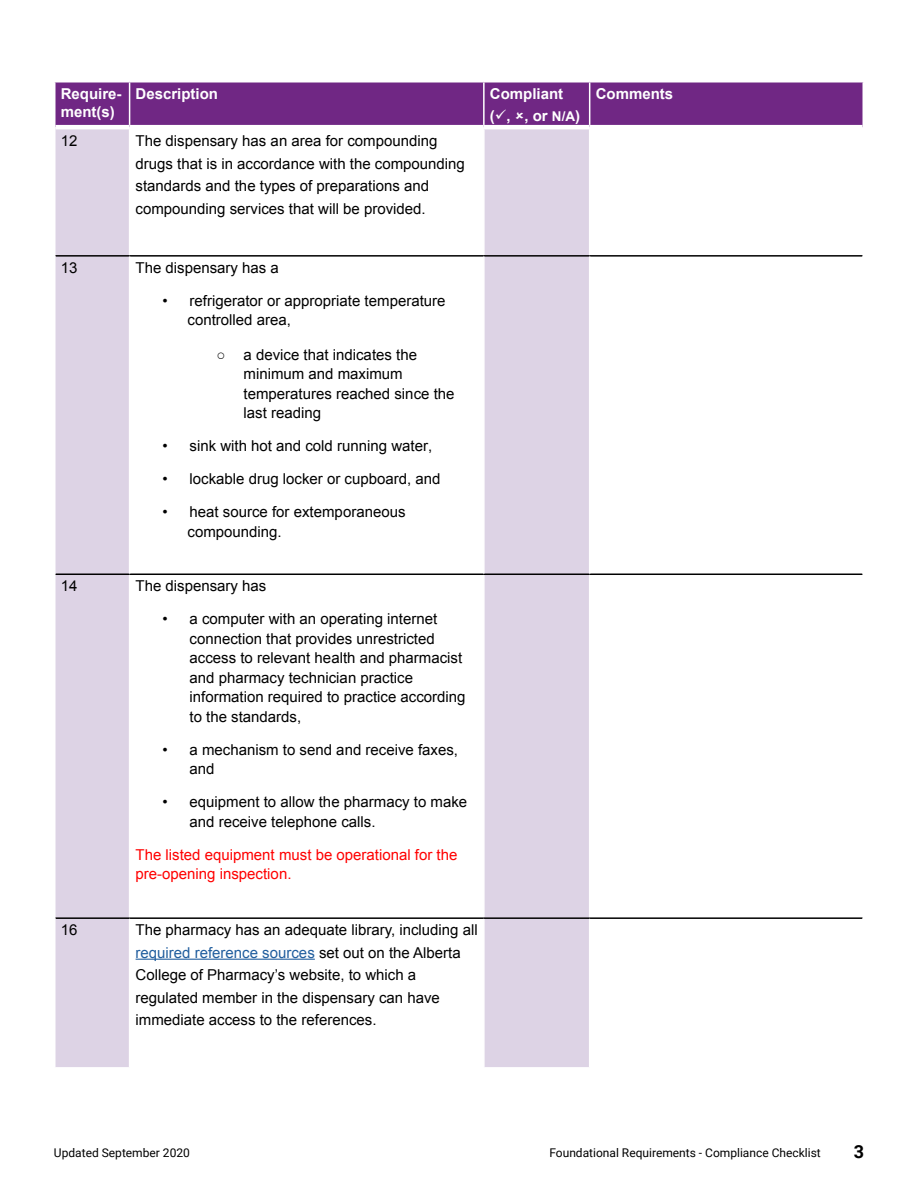
<style>
.page{position:relative;width:918px;height:1188px;background:#fff}
.page>*{position:absolute;margin:0;border:0;box-sizing:border-box;transform-origin:0 0}
.t1{font:700 18px "Roboto";color:#000}
.t2{font:15px/19.5px "Arial";color:#000}
.t3{font:15px/19.5px "Arial";color:#f00}
.t4{font:700 15px/18px "Arial";color:#fff}
.t5{font:12px "Roboto";color:#000}
.s1{font-size:13.5px}
.s2{color:#215e9e}
</style>
<div class="page">
<svg style="left:56px;top:129px;width:533px;height:938px"></svg>
<hr style="left:129px;top:129px;width:1px;height:126px;background:#fff">
<hr style="left:483px;top:129px;width:2px;height:126px;background:#fff">
<hr style="left:129px;top:575px;width:1px;height:342px;background:#fff">
<hr style="left:483px;top:575px;width:2px;height:342px;background:#fff">
<hr style="left:56px;top:255px;width:74px;height:2px;background:#000">
<hr style="left:130px;top:255px;width:354px;height:2px;background:#000">
<hr style="left:484px;top:255px;width:106px;height:2px;background:#000">
<hr style="left:590px;top:255px;width:272px;height:2px;background:#000">
<hr style="left:56px;top:574px;width:74px;height:1px;background:#000">
<hr style="left:130px;top:574px;width:354px;height:1px;background:#000">
<hr style="left:484px;top:574px;width:106px;height:1px;background:#000">
<hr style="left:590px;top:574px;width:272px;height:1px;background:#000">
<hr style="left:129px;top:257px;width:1px;height:317px;background:#fff">
<hr style="left:483px;top:257px;width:2px;height:317px;background:#fff">
<hr style="left:56px;top:917px;width:74px;height:2px;background:#000">
<hr style="left:130px;top:917px;width:354px;height:2px;background:#000">
<hr style="left:484px;top:917px;width:106px;height:2px;background:#000">
<hr style="left:590px;top:917px;width:272px;height:2px;background:#000">
<hr style="left:129px;top:919px;width:1px;height:148px;background:#fff">
<hr style="left:483px;top:919px;width:2px;height:148px;background:#fff">
<hr style="left:136px;top:959px;width:179px;height:1px;background:#215e9e">
<svg style="left:55px;top:82px;width:808px;height:45px;background:#79348b"></svg>
<p class="t4" style="left:61px;top:85px;width:62px">Require&shy;ment(s)</p>
<p class="t4" style="left:136px;top:85px;width:84px">Description</p>
<p class="t4" style="left:490px;top:83px;width:92px;line-height:22.5px">Compliant (✓, , or <span class="s1">N/A</span>)</p>
<p class="t4" style="left:596px;top:85px;width:79px">Comments</p>
<p class="t2" style="left:61px;top:131px;width:18px">12</p>
<p class="t2" style="left:136px;top:130px;width:331px;line-height:22.5px">The dispensary has an area for compounding drugs that is in accordance with the compounding standards and the types of preparations and compounding services that will be provided.</p>
<p class="t2" style="left:61px;top:258px;width:18px">13</p>
<p class="t2" style="left:136px;top:258px;width:145px">The dispensary has a</p>
<p class="t2" style="left:188px;top:291px;width:259px;text-indent:-25px">• refrigerator or appropriate temperature controlled area,</p>
<p class="t2" style="left:244px;top:345px;width:212px;text-indent:-27px">○ a device that indicates the minimum and maximum temperatures reached since the last reading</p>
<p class="t2" style="left:163px;top:436px;width:271px">• sink with hot and cold running water,</p>
<p class="t2" style="left:163px;top:469px;width:279px">• lockable drug locker or cupboard, and</p>
<p class="t2" style="left:188px;top:502px;width:219px;text-indent:-25px">• heat source for extemporaneous compounding.</p>
<p class="t2" style="left:61px;top:576px;width:18px">14</p>
<p class="t2" style="left:136px;top:576px;width:132px">The dispensary has</p>
<p class="t2" style="left:190px;top:609px;width:277px;text-indent:-27px">• a computer with an operating internet connection that provides unrestricted access to relevant health and pharmacist and pharmacy technician practice information required to practice according to the standards,</p>
<p class="t2" style="left:190px;top:740px;width:270px;text-indent:-27px">• a mechanism to send and receive faxes, and</p>
<p class="t2" style="left:190px;top:792px;width:279px;text-indent:-27px">• equipment to allow the pharmacy to make and receive telephone calls.</p>
<p class="t3" style="left:136px;top:845px;width:323px">The listed equipment must be operational for the pre-opening inspection.</p>
<p class="t2" style="left:61px;top:920px;width:18px">16</p>
<p class="t2" style="left:136px;top:919px;width:344px;line-height:22.5px">The pharmacy has an adequate library, including all <span class="s2">required reference sources</span> set out on the Alberta College of Pharmacy’s website, to which a regulated member in the dispensary can have immediate access to the references.</p>
<p class="t5" style="left:54px;top:1144px;width:137px">Updated September 2020</p>
<p class="t5" style="left:549px;top:1144px;width:273px">Foundational Requirements - Compliance Checklist</p>
<p class="t1" style="left:854px;top:1139px;width:12px">3</p>
</div>
